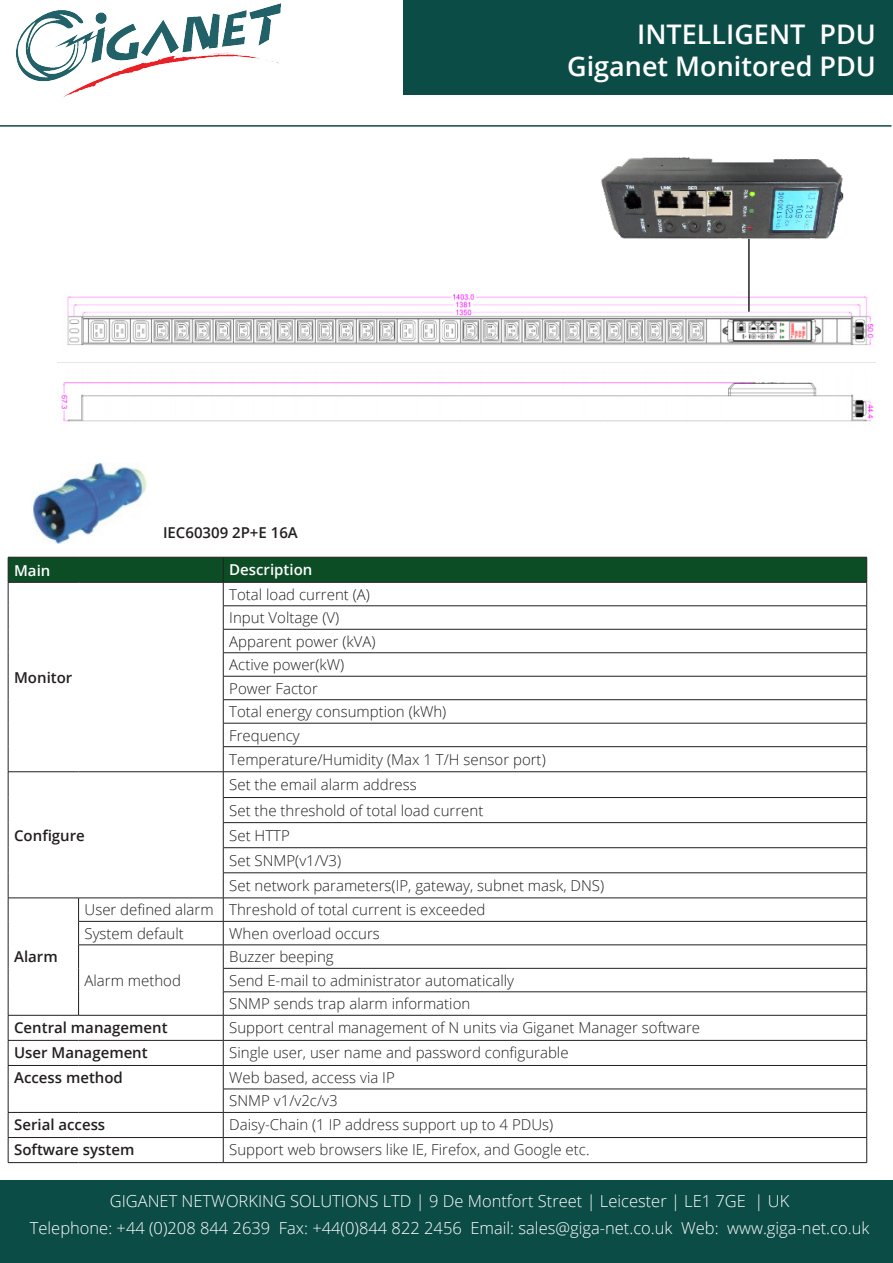
<style>
.page{position:relative;width:893px;height:1263px;background:#fff}
.page>*{position:absolute;margin:0;border:0;box-sizing:border-box;transform-origin:0 0}
.t1{font:600 27px/32.4px "Open Sans";color:#fff;text-align:right}
.t2{font:300 16.5px/27px "Open Sans";color:#fff;text-align:center}
.t3{font:300 15px "Open Sans";color:#231f20}
.t4{font:600 15px "Open Sans";color:#231f20}
.t5{font:600 15px "Open Sans";color:#fff}
</style>
<div class="page">
<div style="left:403px;top:0;width:490px;height:94px;background:#0c4c46"></div>
<div style="left:1px;top:1180px;width:892px;height:83px;background:#0c4c46"></div>
<hr style="left:0;top:125px;width:891px;height:2px;background:#0b4c46">
<img style="left:16px;top:4px;width:264px;height:94px">
<img style="left:57px;top:291px;width:819px;height:131px">
<img style="left:601px;top:157px;width:243px;height:82px">
<hr style="left:748px;top:239px;width:2px;height:73px;background:#231f20">
<svg style="left:8px;top:557px;width:859px;height:605px"></svg>
<hr style="left:8px;top:1162px;width:71px;height:1px;background:#231f20">
<hr style="left:79px;top:1162px;width:144px;height:1px;background:#231f20">
<hr style="left:223px;top:1162px;width:644px;height:1px;background:#231f20">
<img style="left:33px;top:463px;width:114px;height:81px">
<h1 class="t1" style="left:567px;top:17px;width:310px">INTELLIGENT PDU<br>Giganet Monitored PDU</h1>
<p class="t4" style="left:163px;top:522px;width:136px">IEC60309 2P+E 16A</p>
<p class="t5" style="left:14px;top:560px;width:38px">Main</p>
<p class="t5" style="left:229px;top:559px;width:85px">Description</p>
<p class="t4" style="left:14px;top:667px;width:60px">Monitor</p>
<p class="t3" style="left:229px;top:584px;width:142px">Total load current (A)</p>
<p class="t3" style="left:229px;top:607px;width:111px">Input Voltage (V)</p>
<p class="t3" style="left:229px;top:631px;width:148px">Apparent power (kVA)</p>
<p class="t3" style="left:229px;top:654px;width:116px">Active power(kW)</p>
<p class="t3" style="left:229px;top:678px;width:90px">Power Factor</p>
<p class="t3" style="left:229px;top:701px;width:219px">Total energy consumption (kWh)</p>
<p class="t3" style="left:229px;top:725px;width:72px">Frequency</p>
<p class="t3" style="left:229px;top:749px;width:318px">Temperature/Humidity (Max 1 T/H sensor port)</p>
<p class="t4" style="left:14px;top:825px;width:72px">Configure</p>
<p class="t3" style="left:229px;top:775px;width:189px">Set the email alarm address</p>
<p class="t3" style="left:229px;top:800px;width:256px">Set the threshold of total load current</p>
<p class="t3" style="left:229px;top:825px;width:62px">Set HTTP</p>
<p class="t3" style="left:229px;top:850px;width:113px">Set SNMP(v1/V3)</p>
<p class="t3" style="left:229px;top:875px;width:376px">Set network parameters(IP, gateway, subnet mask, DNS)</p>
<p class="t4" style="left:14px;top:946px;width:45px">Alarm</p>
<p class="t3" style="left:85px;top:900px;width:131px">User defined alarm</p>
<p class="t3" style="left:229px;top:900px;width:258px">Threshold of total current is exceeded</p>
<p class="t3" style="left:85px;top:923px;width:101px">System default</p>
<p class="t3" style="left:229px;top:923px;width:152px">When overload occurs</p>
<p class="t3" style="left:85px;top:970px;width:98px">Alarm method</p>
<p class="t3" style="left:229px;top:946px;width:106px">Buzzer beeping</p>
<p class="t3" style="left:229px;top:970px;width:286px">Send E-mail to administrator automatically</p>
<p class="t3" style="left:229px;top:993px;width:243px">SNMP sends trap alarm information</p>
<p class="t4" style="left:14px;top:1017px;width:155px">Central management</p>
<p class="t3" style="left:229px;top:1017px;width:472px">Support central management of N units via Giganet Manager software</p>
<p class="t4" style="left:14px;top:1042px;width:135px">User Management</p>
<p class="t3" style="left:229px;top:1042px;width:341px">Single user, user name and password configurable</p>
<p class="t4" style="left:14px;top:1067px;width:110px">Access method</p>
<p class="t3" style="left:229px;top:1067px;width:167px">Web based, access via IP</p>
<p class="t3" style="left:229px;top:1091px;width:110px">SNMP v1/v2c/v3</p>
<p class="t4" style="left:14px;top:1114px;width:93px">Serial access</p>
<p class="t3" style="left:229px;top:1114px;width:325px">Daisy-Chain (1 IP address support up to 4 PDUs)</p>
<p class="t4" style="left:14px;top:1139px;width:122px">Software system</p>
<p class="t3" style="left:229px;top:1139px;width:362px">Support web browsers like IE, Firefox, and Google etc.</p>
<p class="t2" style="left:30px;top:1187px;width:841px">GIGANET NETWORKING SOLUTIONS LTD | 9 De Montfort Street | Leicester | LE1 7GE | UK<br>Telephone: +44 (0)208 844 2639 Fax: +44(0)844 822 2456 Email: sales@giga-net.co.uk Web: www.giga-net.co.uk</p>
</div>
